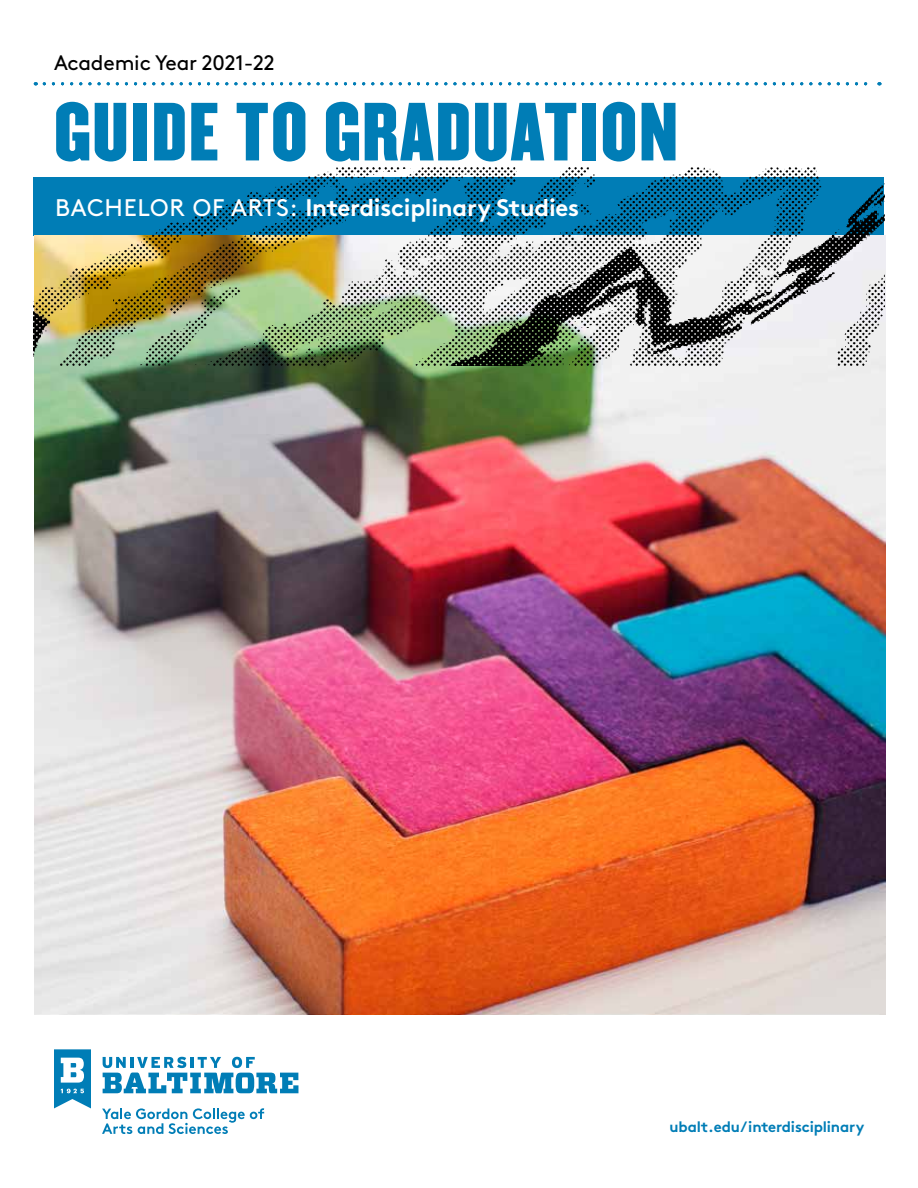
<style>
.page{position:relative;width:918px;height:1188px;background:#fff}
.page>*{position:absolute;margin:0;border:0;box-sizing:border-box;transform-origin:0 0}
.t1{font:72px "Champion Welterweight";letter-spacing:.025em;color:#007db6}
.Degree_Type___Name{font:700 24px "Brown Std";letter-spacing:-.01em;color:#fff}
.t2{font:21px "Brown Std";letter-spacing:-.01em;color:#000}
.url{font:700 15px "Brown Std";letter-spacing:-.01em;color:#007db6}
.s1{font-weight:400}
</style>
<div class="page">
<svg style="left:54px;top:1049px;width:37px;height:59px"></svg>
<svg style="left:103px;top:1057px;width:195px;height:36px"></svg>
<svg style="left:102px;top:1108px;width:162px;height:26px"></svg>
<svg style="left:44px;top:82px;width:836px;height:3px"></svg>
<img style="left:35px;top:235px;width:850px;height:779px">
<img style="left:34px;top:168px;width:850px;height:197px">
<p class="t2" style="left:54px;top:50px;width:222px">Academic Year 2021-22</p>
<h1 class="t1" style="left:54px;top:73px;width:626px">GUIDE TO GRADUATION</h1>
<p class="Degree_Type___Name" style="left:55px;top:193px;width:526px"><span class="s1">BACHELOR OF ARTS:</span> Interdisciplinary Studies</p>
<p class="url" style="left:670px;top:1117px;width:196px">ubalt.edu/interdisciplinary</p>
</div>
